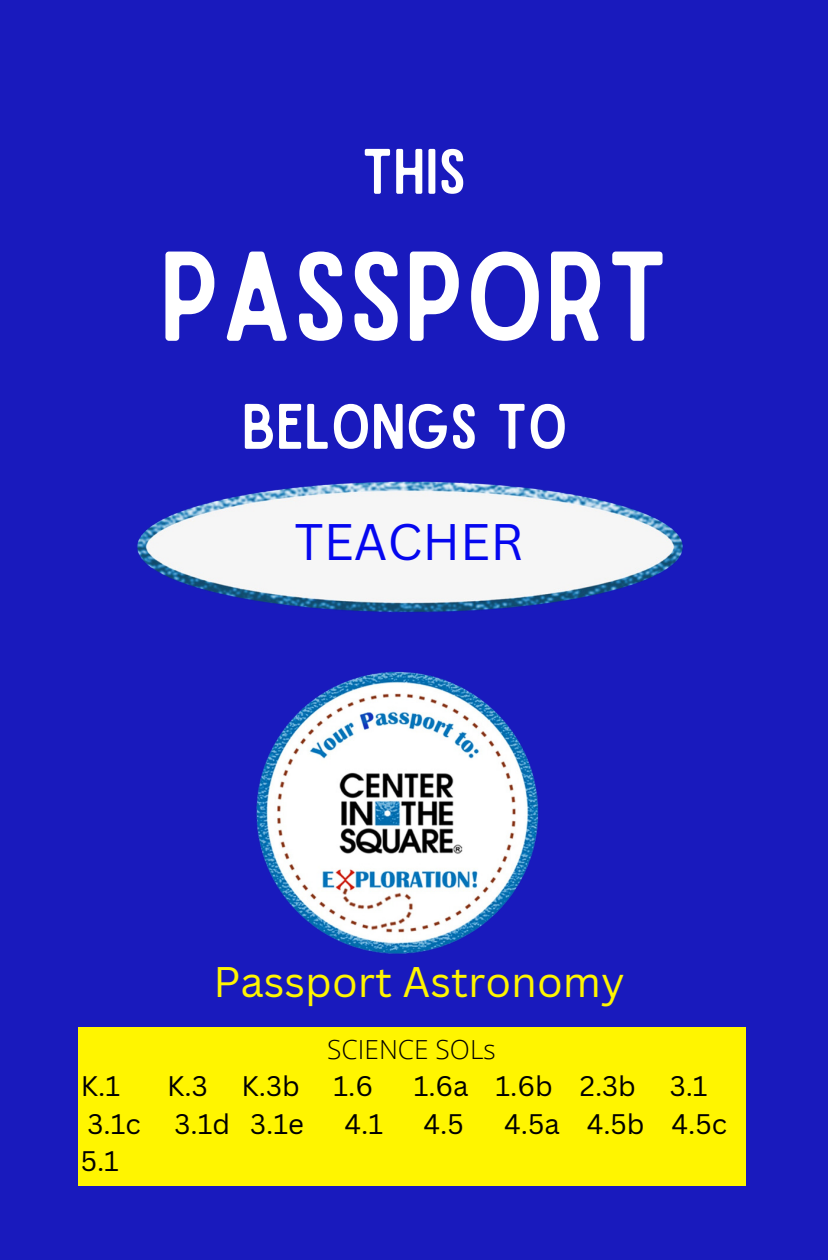
<style>
.page{position:relative;width:828px;height:1260px;background:#191abd}
.page>*{position:absolute;margin:0;border:0;box-sizing:border-box;transform-origin:0 0}
.t1{font:121.8px "Sailors";color:#fff}
.t2{font:61.2px "Sailors";color:#fff}
.t3{font:50px "Canva Sans";color:#0507ef}
.t4{font:41.6px "Canva Sans";color:#fff500}
.t5{font:27.6px "Canva Sans";color:#000}
.t6{font:300 26.2px "Open Sans";color:#000}
</style>
<div class="page">
<img style="left:137px;top:481px;width:546px;height:124px">
<img style="left:256px;top:605px;width:283px;height:349px">
<div style="left:78px;top:1027px;width:667px;height:159px;background:#fff500"></div>
<p class="t2" style="left:362px;top:149px;width:106px">THIS</p>
<p class="t1" style="left:159px;top:252px;width:511px">PASSPORT</p>
<p class="t2" style="left:242px;top:404px;width:328px">BELONGS TO</p>
<p class="t3" style="left:295px;top:506px;width:230px">TEACHER</p>
<p class="t4" style="left:213px;top:953px;width:413px">Passport Astronomy</p>
<p class="t6" style="left:327px;top:1031px;width:170px">SCIENCE SOLs</p>
<p class="t5" style="left:81px;top:1067px;width:41px">K.1</p>
<p class="t5" style="left:167px;top:1067px;width:207px">K.3 K.3b 1.6</p>
<p class="t5" style="left:414px;top:1067px;width:295px">1.6a 1.6b 2.3b 3.1</p>
<p class="t5" style="left:88px;top:1104px;width:218px">3.1c 3.1d 3.1e</p>
<p class="t5" style="left:344px;top:1104px;width:40px">4.1</p>
<p class="t5" style="left:424px;top:1104px;width:42px">4.5</p>
<p class="t5" style="left:504px;top:1104px;width:224px">4.5a 4.5b 4.5c</p>
<p class="t5" style="left:81px;top:1142px;width:40px">5.1</p>
</div>
